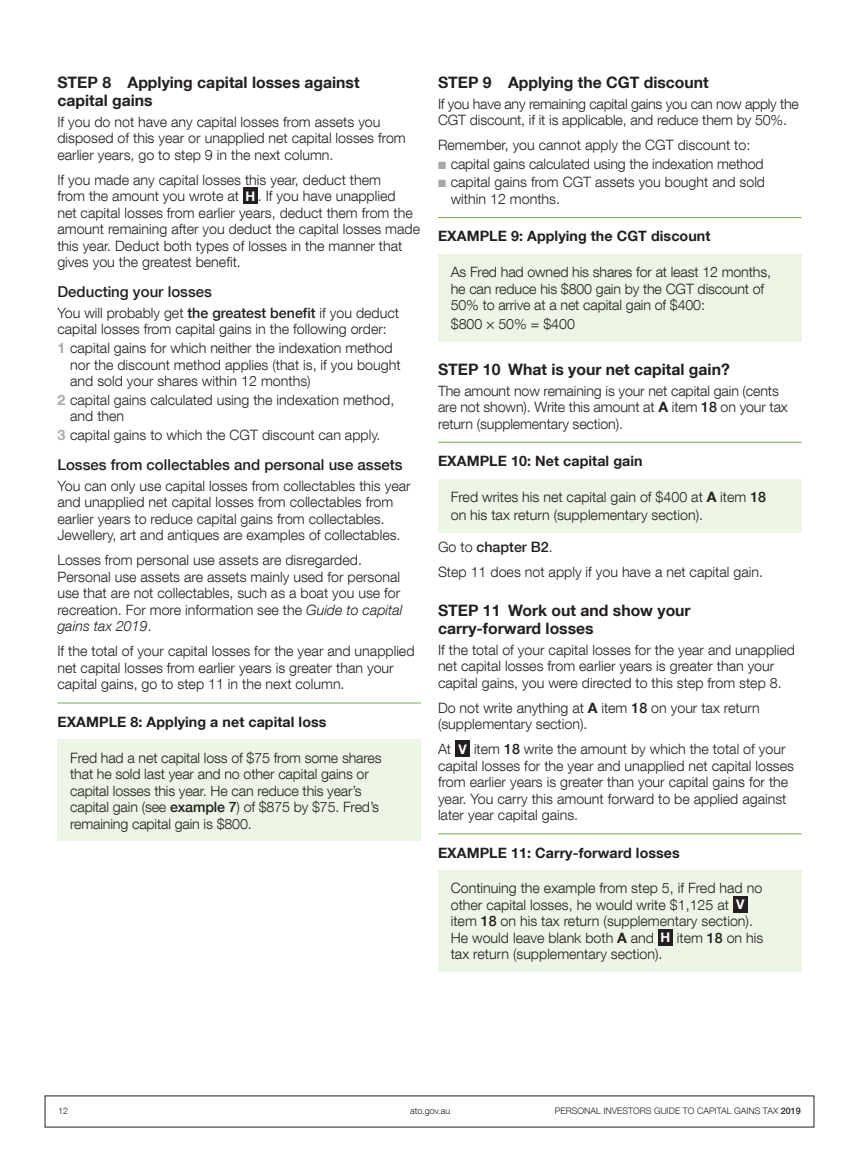
<style>
.page{position:relative;width:859px;height:1170px;background:#fff}
.page>*{position:absolute;margin:0;border:0;box-sizing:border-box;transform-origin:0 0}
._02_Subhead_2{font:700 15.75px/18px "Helvetica Neue LT Com";color:#231f20}
._02_Subhead_3{font:500 15px "Helvetica Neue LT Com";color:#231f20}
._01_Body{font:300 14.25px/16.5px "Helvetica Neue LT Com";color:#231f20}
._01_Body_no_space_af{font:300 14.25px/16.5px "Helvetica Neue LT Com";color:#231f20}
._01_Bullet_1{font:300 14.25px/16.5px "Helvetica Neue LT Com";color:#231f20}
._03_eg_head{font:700 14.25px "Helvetica Neue LT Com";letter-spacing:.005em;color:#231f20}
._01_Bullet_1_space_a{font:300 14.25px/16.5px "Helvetica Neue LT Com";color:#231f20}
._01_Body-2{font:300 14.25px/16.5px "Helvetica Neue LT Com";letter-spacing:-.02em;color:#231f20}
._01_Body-3{font:500 14.25px "Helvetica Neue LT Com";color:#231f20}
.t1{font:700 13.2px "Helvetica Neue LT Com";color:#fff}
.t2{font:300 9px "Helvetica Neue LT Com";color:#231f20}
.s1{font-weight:700;font-size:13.2px;color:#fff}
.s2{font-weight:500}
.s3{font-weight:700;color:#a8a9ad}
.s4{font-style:italic}
.s5{color:#a8a9ad}
.s6{font-weight:700}
.s7{font-weight:300}
</style>
<div class="page">
<div style="left:243px;top:188px;width:15px;height:16px;background:#231f20"></div>
<div style="left:57px;top:739px;width:364px;height:102px;background:#edf5e6"></div>
<hr style="left:57px;top:702px;width:364px;height:1px;background:#6cb43f">
<div style="left:438px;top:254px;width:363px;height:87px;background:#edf5e6"></div>
<hr style="left:438px;top:217px;width:363px;height:1px;background:#6cb43f">
<div style="left:438px;top:478px;width:363px;height:54px;background:#edf5e6"></div>
<hr style="left:438px;top:442px;width:363px;height:1px;background:#6cb43f">
<div style="left:455px;top:740px;width:15px;height:17px;background:#231f20"></div>
<div style="left:438px;top:870px;width:363px;height:102px;background:#edf5e6"></div>
<hr style="left:438px;top:833px;width:363px;height:1px;background:#6cb43f">
<div style="left:733px;top:896px;width:15px;height:16px;background:#231f20"></div>
<div style="left:658px;top:929px;width:15px;height:16px;background:#231f20"></div>
<p class="_02_Subhead_2" style="left:57px;top:73px;width:304px">STEP 8 Applying capital losses against capital gains</p>
<p class="_01_Body" style="left:57px;top:113px;width:350px">If you do not have any capital losses from assets you disposed of this year or unapplied net capital losses from earlier years, go to step 9 in the next column.</p>
<p class="_01_Body" style="left:57px;top:171px;width:325px">If you made any capital losses this year, deduct them from the amount you wrote at</p>
<p class="_01_Body" style="left:246px;top:187px;width:152px"><span class="s1">H</span> . If you have unapplied</p>
<p class="_01_Body" style="left:57px;top:204px;width:364px">net capital losses from earlier years, deduct them from the amount remaining after you deduct the capital losses made this year. Deduct both types of losses in the manner that gives you the greatest benefit.</p>
<p class="_02_Subhead_3" style="left:57px;top:283px;width:156px">Deducting your losses</p>
<p class="_01_Body_no_space_af" style="left:57px;top:304px;width:343px">You will probably get <span class="s2">the greatest benefit</span> if you deduct capital losses from capital gains in the following order:</p>
<p class="_01_Bullet_1" style="left:70px;top:339px;width:332px;text-indent:-13px"><span class="s3">1</span> capital gains for which neither the indexation method nor the discount method applies (that is, if you bought and sold your shares within 12 months)</p>
<p class="_01_Bullet_1" style="left:70px;top:391px;width:326px;text-indent:-13px"><span class="s3">2</span> capital gains calculated using the indexation method, and then</p>
<p class="_01_Bullet_1_space_a" style="left:57px;top:426px;width:325px"><span class="s3">3</span> capital gains to which the CGT discount can apply.</p>
<p class="_02_Subhead_3" style="left:57px;top:455px;width:347px">Losses from collectables and personal use assets</p>
<p class="_01_Body" style="left:57px;top:477px;width:355px">You can only use capital losses from collectables this year and unapplied net capital losses from collectables from earlier years to reduce capital gains from collectables.<br>Jewellery, art and antiques are examples of collectables.</p>
<p class="_01_Body" style="left:57px;top:551px;width:347px">Losses from personal use assets are disregarded.<br>Personal use assets are assets mainly used for personal use that are not collectables, such as a boat you use for recreation. For more information see the <span class="s4">Guide to capital gains tax 2019</span>.</p>
<p class="_01_Body" style="left:57px;top:642px;width:359px">If the total of your capital losses for the year and unapplied net capital losses from earlier years is greater than your capital gains, go to step 11 in the next column.</p>
<p class="_03_eg_head" style="left:57px;top:712px;width:271px">EXAMPLE 8: Applying a net capital loss</p>
<p class="_01_Body" style="left:70px;top:748px;width:313px">Fred had a net capital loss of $75 from some shares that he sold last year and no other capital gains or capital losses this year. He can reduce this year’s capital gain (see <span class="s2">example 7</span>) of $875 by $75. Fred’s remaining capital gain is $800.</p>
<p class="_02_Subhead_2" style="left:438px;top:73px;width:272px">STEP 9 Applying the CGT discount</p>
<p class="_01_Body-2" style="left:438px;top:95px;width:362px">If you have any remaining capital gains you can now apply the<br>CGT discount, if it is applicable, and reduce them by 50%.</p>
<p class="_01_Body_no_space_af" style="left:438px;top:136px;width:314px">Remember, you cannot apply the CGT discount to:</p>
<p class="_01_Bullet_1" style="left:438px;top:155px;width:327px"><span class="s5">■</span> capital gains calculated using the indexation method</p>
<p class="_01_Bullet_1_space_a" style="left:451px;top:174px;width:316px;text-indent:-13px"><span class="s5">■</span> capital gains from CGT assets you bought and sold within 12 months.</p>
<p class="_03_eg_head" style="left:438px;top:227px;width:274px">EXAMPLE 9: Applying the CGT discount</p>
<p class="_01_Body_no_space_af" style="left:451px;top:263px;width:322px">As Fred had owned his shares for at least 12 months, he can reduce his $800 gain by the CGT discount of<br>50% to arrive at a net capital gain of $400:</p>
<p class="_01_Body" style="left:451px;top:315px;width:126px">$800 50% = $400</p>
<p class="_02_Subhead_2" style="left:438px;top:359px;width:293px">STEP 10 What is your net capital gain?</p>
<p class="_01_Body" style="left:438px;top:382px;width:351px">The amount now remaining is your net capital gain (cents are not shown). Write this amount at <span class="s6">A</span> item <span class="s2">18</span> on your tax return (supplementary section).</p>
<p class="_03_eg_head" style="left:438px;top:452px;width:206px">EXAMPLE 10: Net capital gain</p>
<p class="_01_Body" style="left:451px;top:487px;width:317px;line-height:18px">Fred writes his net capital gain of $400 at <span class="s6">A</span> item <span class="s2">18 </span>on his tax return (supplementary section).</p>
<p class="_01_Body-3" style="left:438px;top:538px;width:116px"><span class="s7">Go to</span> chapter B2<span class="s7">.</span></p>
<p class="_01_Body" style="left:438px;top:563px;width:326px">Step 11 does not apply if you have a net capital gain.</p>
<p class="_02_Subhead_2" style="left:438px;top:600px;width:254px">STEP 11 Work out and show your carry-forward losses</p>
<p class="_01_Body" style="left:438px;top:641px;width:359px">If the total of your capital losses for the year and unapplied net capital losses from earlier years is greater than your capital gains, you were directed to this step from step 8.</p>
<p class="_01_Body" style="left:438px;top:699px;width:323px">Do not write anything at <span class="s6">A</span> item <span class="s2">18</span> on your tax return (supplementary section).</p>
<p class="_01_Body" style="left:438px;top:740px;width:15px">At</p>
<p class="t1" style="left:458px;top:740px;width:10px">V</p>
<p class="_01_Body" style="left:438px;top:740px;width:358px;text-indent:36px">item <span class="s2">18</span> write the amount by which the total of your capital losses for the year and unapplied net capital losses from earlier years is greater than your capital gains for the year. You carry this amount forward to be applied against later year capital gains.</p>
<p class="_03_eg_head" style="left:438px;top:843px;width:243px">EXAMPLE 11: Carry-forward losses</p>
<p class="_01_Body" style="left:451px;top:879px;width:313px">Continuing the example from step 5, if Fred had no other capital losses, he would write $1,125 at</p>
<p class="t1" style="left:736px;top:896px;width:10px">V</p>
<p class="_01_Body" style="left:451px;top:912px;width:304px">item <span class="s2">18</span> on his tax return (supplementary section).<br>He would leave blank both <span class="s6">A</span> and</p>
<p class="t1" style="left:660px;top:929px;width:11px">H</p>
<p class="_01_Body" style="left:677px;top:929px;width:88px">item <span class="s2">18</span> on his</p>
<p class="_01_Body" style="left:451px;top:945px;width:213px">tax return (supplementary section).</p>
<p class="t2" style="left:58px;top:1104px;width:12px">12</p>
<p class="t2" style="left:410px;top:1104px;width:42px">ato.gov.au</p>
<p class="t2" style="left:555px;top:1104px;width:247px">PERSONAL INVESTORS GUIDE TO CAPITAL GAINS TAX <span class="s2">2019</span></p>
</div>
